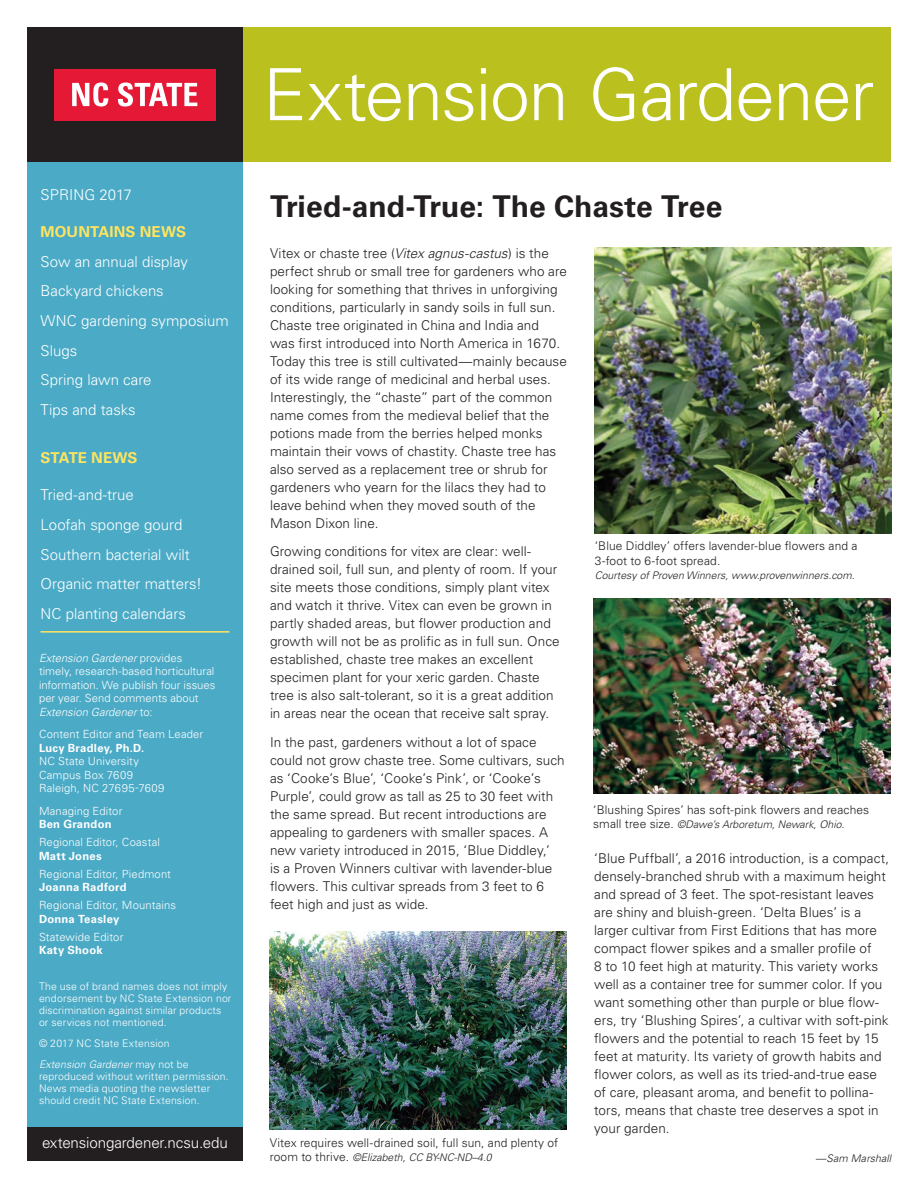
<style>
.page{position:relative;width:918px;height:1188px;background:#fff}
.page>*{position:absolute;margin:0;border:0;box-sizing:border-box;transform-origin:0 0}
.t1{font:300 72px "Univers LT Std";letter-spacing:-.02em;color:#fff}
.t2{font:700 30px "Univers LT Std";color:#231f20}
.t3{font:300 15.15px "Univers LT Std";letter-spacing:-.01em;color:#fff}
.t4{font:300 15px "Univers LT Std";color:#fff}
.t5{font:700 15px "Univers LT Std";letter-spacing:.01em;color:#ffe55e}
._2015_Body_Text{font:300 13.5px/18px "Univers LT Std";letter-spacing:.005em;color:#231f20}
._2015_Body_Text-2{font:300 12px/14.4px "Univers LT Std";letter-spacing:.01em;color:#231f20}
.t6{font:300 11.25px/13.5px "Univers LT Std";letter-spacing:.01em;color:#fff}
.t7{font:700 11.25px "Univers LT Std";letter-spacing:.02em;color:#fff}
.t8{font:300 10.5px/12px "Univers LT Std";letter-spacing:.015em;color:#fff}
._2015_Body_Text-3{font:italic 300 10.5px "Univers LT Std";color:#231f20}
._2015_Byline{font:italic 300 10.5px "Univers LT Std";letter-spacing:.01em;color:#231f20}
.s1{font-style:italic}
.s2{font-style:normal;font-size:12px}
</style>
<div class="page">
<div style="left:27px;top:162px;width:216px;height:965px;background:#4baac6"></div>
<div style="left:27px;top:1127px;width:216px;height:34px;background:#231f20"></div>
<hr style="left:40px;top:631px;width:190px;height:2px;background:#ffe55e">
<div style="left:243px;top:27px;width:648px;height:135px;background:#bac11f"></div>
<div style="left:27px;top:27px;width:216px;height:135px;background:#231f20"></div>
<div style="left:54px;top:69px;width:162px;height:51px;background:#e51836"></div>
<svg style="left:72px;top:83px;width:36px;height:24px"></svg>
<svg style="left:118px;top:83px;width:79px;height:24px"></svg>
<img style="left:593px;top:599px;width:297px;height:195px">
<img style="left:270px;top:932px;width:297px;height:197px">
<img style="left:594px;top:248px;width:297px;height:285px">
<p class="t4" style="left:40px;top:186px;width:93px">SPRING 2017</p>
<p class="t5" style="left:40px;top:223px;width:147px">MOUNTAINS NEWS</p>
<p class="t4" style="left:40px;top:253px;width:149px">Sow an annual display</p>
<p class="t4" style="left:40px;top:282px;width:125px">Backyard chickens</p>
<p class="t4" style="left:40px;top:312px;width:190px">WNC gardening symposium</p>
<p class="t4" style="left:40px;top:341px;width:38px">Slugs</p>
<p class="t4" style="left:40px;top:371px;width:113px">Spring lawn care</p>
<p class="t4" style="left:40px;top:400px;width:97px">Tips and tasks</p>
<p class="t5" style="left:40px;top:449px;width:99px">STATE NEWS</p>
<p class="t4" style="left:40px;top:486px;width:95px">Tried-and-true</p>
<p class="t4" style="left:40px;top:516px;width:143px">Loofah sponge gourd</p>
<p class="t4" style="left:40px;top:545px;width:151px">Southern bacterial wilt</p>
<p class="t4" style="left:40px;top:575px;width:163px">Organic matter matters!</p>
<p class="t4" style="left:40px;top:604px;width:147px">NC planting calendars</p>
<p class="t6" style="left:39px;top:651px;width:178px"><span class="s1">Extension Gardener</span> provides timely, research-based horticultural information. We publish four issues per year. Send comments about<br><span class="s1">Extension Gardener</span> to:</p>
<p class="t6" style="left:39px;top:727px;width:166px">Content Editor and Team Leader</p>
<p class="t7" style="left:39px;top:741px;width:107px">Lucy Bradley, Ph.D.</p>
<p class="t6" style="left:39px;top:754px;width:102px">NC State University</p>
<p class="t6" style="left:39px;top:768px;width:96px">Campus Box 7609</p>
<p class="t6" style="left:39px;top:781px;width:127px">Raleigh, NC 27695-7609</p>
<p class="t6" style="left:39px;top:804px;width:85px">Managing Editor</p>
<p class="t7" style="left:39px;top:817px;width:74px">Ben Grandon</p>
<p class="t6" style="left:39px;top:835px;width:122px">Regional Editor, Coastal</p>
<p class="t7" style="left:39px;top:849px;width:64px">Matt Jones</p>
<p class="t6" style="left:39px;top:867px;width:134px">Regional Editor, Piedmont</p>
<p class="t7" style="left:39px;top:880px;width:89px">Joanna Radford</p>
<p class="t6" style="left:39px;top:898px;width:139px">Regional Editor, Mountains</p>
<p class="t7" style="left:39px;top:912px;width:82px">Donna Teasley</p>
<p class="t6" style="left:39px;top:930px;width:86px">Statewide Editor</p>
<p class="t7" style="left:39px;top:943px;width:65px">Katy Shook</p>
<p class="t8" style="left:39px;top:980px;width:194px">The use of brand names does not imply endorsement by NC State Extension nor discrimination against similar products or services not mentioned.</p>
<p class="t8" style="left:39px;top:1037px;width:132px">© 2017 NC State Extension</p>
<p class="t8" style="left:39px;top:1058px;width:191px"><span class="s1">Extension Gardener</span> may not be reproduced without written permission.</p>
<p class="t8" style="left:39px;top:1082px;width:173px">News media quoting the newsletter should credit NC State Extension.</p>
<p class="t3" style="left:42px;top:1133px;width:187px">extensiongardener.ncsu.edu</p>
<p class="t1" style="left:263px;top:51px;width:613px">Extension Gardener</p>
<p class="t2" style="left:270px;top:189px;width:454px">Tried-and-True: The Chaste Tree</p>
<p class="_2015_Body_Text" style="left:270px;top:244px;width:298px">Vitex or chaste tree (<span class="s1">Vitex agnus-castus</span>) is the perfect shrub or small tree for gardeners who are looking for something that thrives in unforgiving conditions, particularly in sandy soils in full sun.<br>Chaste tree originated in China and India and was first introduced into North America in 1670.<br>Today this tree is still cultivated—mainly because of its wide range of medicinal and herbal uses.<br>Interestingly, the “chaste” part of the common name comes from the medieval belief that the potions made from the berries helped monks maintain their vows of chastity. Chaste tree has also served as a replacement tree or shrub for gardeners who yearn for the lilacs they had to leave behind when they moved south of the Mason Dixon line.</p>
<p class="_2015_Body_Text" style="left:270px;top:543px;width:291px">Growing conditions for vitex are clear: well&shy;drained soil, full sun, and plenty of room. If your site meets those conditions, simply plant vitex and watch it thrive. Vitex can even be grown in partly shaded areas, but flower production and growth will not be as prolific as in full sun. Once established, chaste tree makes an excellent specimen plant for your xeric garden. Chaste tree is also salt-tolerant, so it is a great addition in areas near the ocean that receive salt spray.</p>
<p class="_2015_Body_Text" style="left:270px;top:733px;width:296px">In the past, gardeners without a lot of space could not grow chaste tree. Some cultivars, such as ‘Cooke’s Blue’, ‘Cooke’s Pink’, or ‘Cooke’s Purple’, could grow as tall as 25 to 30 feet with the same spread. But recent introductions are appealing to gardeners with smaller spaces. A new variety introduced in 2015, ‘Blue Diddley,’<br>is a Proven Winners cultivar with lavender-blue flowers. This cultivar spreads from 3 feet to 6 feet high and just as wide.</p>
<p class="_2015_Body_Text-2" style="left:595px;top:539px;width:264px">‘Blue Diddley’ offers lavender-blue flowers and a<br>3-foot to 6-foot spread.</p>
<p class="_2015_Body_Text-3" style="left:595px;top:569px;width:261px">Courtesy of Proven Winners, www.provenwinners.com.</p>
<p class="_2015_Body_Text-2" style="left:593px;top:802px;width:278px">‘Blushing Spires’ has soft-pink flowers and reaches</p>
<p class="_2015_Body_Text-3" style="left:593px;top:818px;width:253px"><span class="s2">small tree size.</span> ©Dawe’s Arboretum, Newark, Ohio.</p>
<p class="_2015_Body_Text" style="left:594px;top:849px;width:296px">‘Blue Puffball’, a 2016 introduction, is a compact, densely-branched shrub with a maximum height and spread of 3 feet. The spot-resistant leaves are shiny and bluish-green. ‘Delta Blues’ is a larger cultivar from First Editions that has more compact flower spikes and a smaller profile of<br>8 to 10 feet high at maturity. This variety works well as a container tree for summer color. If you want something other than purple or blue flow&shy;ers, try ‘Blushing Spires’, a cultivar with soft-pink flowers and the potential to reach 15 feet by 15 feet at maturity. Its variety of growth habits and flower colors, as well as its tried-and-true ease of care, pleasant aroma, and benefit to pollina&shy;tors, means that chaste tree deserves a spot in your garden.</p>
<p class="_2015_Byline" style="left:815px;top:1152px;width:77px">—Sam Marshall</p>
<p class="_2015_Body_Text-2" style="left:270px;top:1136px;width:290px">Vitex requires well-drained soil, full sun, and plenty of</p>
<p class="_2015_Body_Text-3" style="left:270px;top:1151px;width:224px"><span class="s2">room to thrive.</span> ©Elizabeth, CC BY-NC-ND–4.0</p>
</div>
